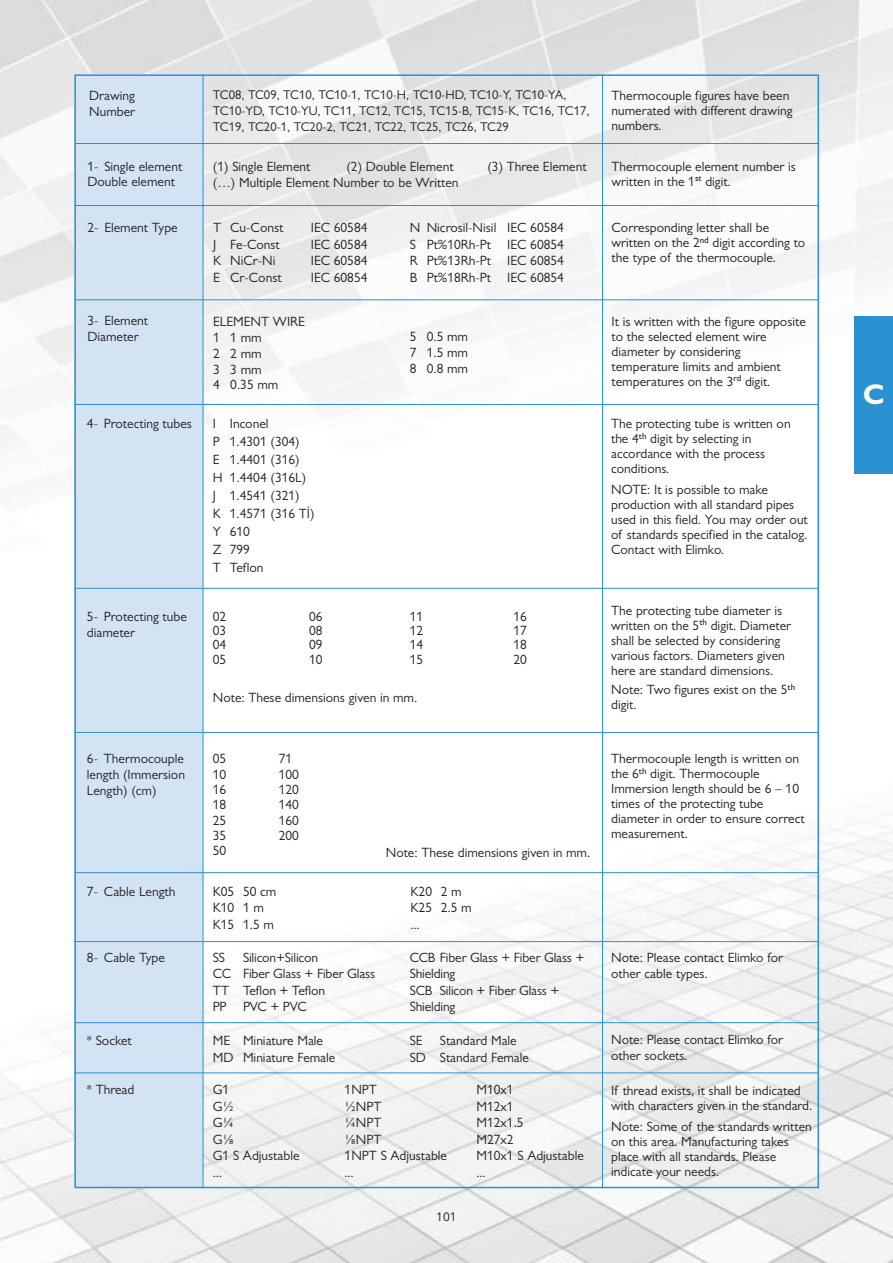
<style>
.page{position:relative;width:893px;height:1263px;background:#fff}
.page>*{position:absolute;margin:0;border:0;box-sizing:border-box;transform-origin:0 0}
.t1{font:700 28.5px "Gill Sans MT Pro";color:#fff}
.t2{font:13.5px/16.5px "Gill Sans MT Pro";color:#231f20}
.t3{font:12.75px/15.8px "Gill Sans MT Pro";color:#231f20}
.t4{font:12px "Open Sans";color:#231f20}
</style>
<div class="page">
<img style="left:0;top:0;width:893px;height:1263px">
<div style="left:855px;top:316px;width:38px;height:158px;background:#2a92d0"></div>
<svg style="left:0;top:232px;width:1px;height:151px"></svg>
<div style="left:74px;top:74px;width:129px;height:1114px;background:#d4e3f4"></div>
<hr style="left:75px;top:143px;width:744px;height:1px;background:#2a92d0">
<hr style="left:75px;top:205px;width:744px;height:1px;background:#2a92d0">
<hr style="left:75px;top:299px;width:744px;height:1px;background:#2a92d0">
<hr style="left:602px;top:74px;width:1px;height:1114px;background:#2a92d0">
<hr style="left:203px;top:74px;width:1px;height:1114px;background:#2a92d0">
<hr style="left:74px;top:732px;width:745px;height:1px;background:#2a92d0">
<hr style="left:74px;top:872px;width:745px;height:1px;background:#2a92d0">
<hr style="left:74px;top:588px;width:745px;height:1px;background:#2a92d0">
<hr style="left:74px;top:404px;width:745px;height:1px;background:#2a92d0">
<hr style="left:74px;top:941px;width:745px;height:1px;background:#2a92d0">
<hr style="left:74px;top:1022px;width:745px;height:1px;background:#2a92d0">
<hr style="left:74px;top:1072px;width:745px;height:1px;background:#2a92d0">
<p class="t2" style="left:89px;top:87px;width:48px;line-height:15.8px">Drawing<br>Number</p>
<p class="t3" style="left:213px;top:87px;width:378px">TC08, TC09, TC10, TC10-1, TC10-H, TC10-HD, TC10-Y, TC10-YA,<br>TC10-YD, TC10-YU, TC11, TC12, TC15, TC15-B, TC15-K, TC16, TC17,<br>TC19, TC20-1, TC20-2, TC21, TC22, TC25, TC26, TC29</p>
<p class="t2" style="left:612px;top:88px;width:182px;line-height:15px">Thermocouple figures have been numerated with different drawing numbers.</p>
<p class="t2" style="left:87px;top:158px;width:96px;line-height:15.8px">1- Single element<br>Double element</p>
<p class="t2" style="left:213px;top:158px;width:99px">(1) Single Element</p>
<p class="t2" style="left:346px;top:158px;width:109px">(2) Double Element</p>
<p class="t2" style="left:487px;top:158px;width:101px">(3) Three Element</p>
<p class="t2" style="left:612px;top:159px;width:186px;line-height:15px">Thermocouple element number is written in the 1<sup>st</sup> digit.</p>
<p class="t2" style="left:213px;top:174px;width:247px">(…) Multiple Element Number to be Written</p>
<p class="t2" style="left:87px;top:220px;width:92px">2- Element Type</p>
<p class="t2" style="left:213px;top:220px;width:72px">T Cu-Const</p>
<p class="t2" style="left:311px;top:220px;width:58px">IEC 60584</p>
<p class="t2" style="left:213px;top:236px;width:68px">J Fe-Const</p>
<p class="t2" style="left:311px;top:236px;width:58px">IEC 60584</p>
<p class="t2" style="left:213px;top:253px;width:64px">K NiCr-Ni</p>
<p class="t2" style="left:311px;top:253px;width:58px">IEC 60584</p>
<p class="t2" style="left:213px;top:269px;width:70px">E Cr-Const</p>
<p class="t2" style="left:311px;top:269px;width:58px">IEC 60854</p>
<p class="t2" style="left:213px;top:313px;width:93px;line-height:15.9px">ELEMENT WIRE<br>1 1 mm<br>2 2 mm<br>3 3 mm<br>4 0.35 mm</p>
<p class="t2" style="left:87px;top:312px;width:62px;line-height:15.8px">3- Element<br>Diameter</p>
<p class="t2" style="left:87px;top:415px;width:106px">4- Protecting tubes</p>
<p class="t2" style="left:213px;top:414px;width:103px;line-height:18px">I Inconel<br>P 1.4301 (304)<br>E 1.4401 (316)<br>H 1.4404 (316L)<br>J 1.4541 (321)<br>K 1.4571 (316 Tİ)<br>Y 610<br>Z 799<br>T Teflon</p>
<p class="t2" style="left:410px;top:220px;width:156px;text-align:justify">N Nicrosil-Nisil IEC 60584<br>S Pt%10Rh-Pt IEC 60854<br>R Pt%13Rh-Pt IEC 60854<br>B Pt%18Rh-Pt IEC 60854</p>
<p class="t2" style="left:612px;top:220px;width:195px;line-height:15px">Corresponding letter shall be written on the 2<sup>nd</sup> digit according to the type of the thermocouple.</p>
<p class="t2" style="left:612px;top:313px;width:196px;line-height:15px">It is written with the figure opposite to the selected element wire diameter by considering temperature limits and ambient temperatures on the 3<sup>rd</sup> digit.</p>
<p class="t2" style="left:410px;top:329px;width:60px;line-height:15.8px;text-align:justify">5 0.5 mm 7 1.5 mm 8 0.8 mm</p>
<p class="t2" style="left:611px;top:416px;width:181px;line-height:15px">The protecting tube is written on the 4<sup>th</sup> digit by selecting in accordance with the process conditions.</p>
<p class="t2" style="left:611px;top:482px;width:198px;line-height:15px">NOTE: It is possible to make production with all standard pipes used in this field. You may order out of standards specified in the catalog.<br>Contact with Elimko.</p>
<p class="t2" style="left:87px;top:608px;width:101px;line-height:15.8px">5- Protecting tube diameter</p>
<p class="t2" style="left:611px;top:603px;width:182px;line-height:15px">The protecting tube diameter is written on the 5<sup>th</sup> digit. Diameter shall be selected by considering various factors. Diameters given here are standard dimensions.</p>
<p class="t2" style="left:611px;top:682px;width:186px;line-height:15px">Note: Two figures exist on the 5<sup>th </sup>digit.</p>
<p class="t2" style="left:213px;top:609px;width:15px;line-height:14.2px;text-align:justify">02<br>03<br>04<br>05</p>
<p class="t2" style="left:309px;top:609px;width:15px;line-height:14.2px;text-align:justify">06<br>08<br>09<br>10</p>
<p class="t2" style="left:410px;top:609px;width:15px;line-height:14.2px;text-align:justify">11<br>12<br>14<br>15</p>
<p class="t2" style="left:513px;top:609px;width:15px;line-height:14.2px;text-align:justify">16<br>17<br>18<br>20</p>
<p class="t2" style="left:213px;top:689px;width:206px">Note: These dimensions given in mm.</p>
<p class="t2" style="left:87px;top:751px;width:100px;line-height:15.8px;text-align:justify">6- Thermocouple length (Immersion Length) (cm)</p>
<p class="t2" style="left:213px;top:751px;width:15px;line-height:15.3px;text-align:justify">05<br>10<br>16<br>18<br>25<br>35<br>50</p>
<p class="t2" style="left:279px;top:751px;width:22px;line-height:15.3px">71<br>100<br>120<br>140<br>160<br>200</p>
<p class="t2" style="left:386px;top:844px;width:206px">Note: These dimensions given in mm.</p>
<p class="t2" style="left:611px;top:751px;width:195px;line-height:15px">Thermocouple length is written on the 6<sup>th</sup> digit. Thermocouple<br>Immersion length should be 6 – 10 times of the protecting tube diameter in order to ensure correct measurement.</p>
<p class="t2" style="left:87px;top:883px;width:90px">7- Cable Length</p>
<p class="t2" style="left:87px;top:949px;width:80px">8- Cable Type</p>
<p class="t2" style="left:87px;top:1032px;width:46px">* Socket</p>
<p class="t2" style="left:87px;top:1081px;width:49px">* Thread</p>
<p class="t2" style="left:213px;top:883px;width:65px">K05 50 cm<br>K10 1 m<br>K15 1.5 m</p>
<p class="t2" style="left:213px;top:949px;width:14px">SS</p>
<p class="t2" style="left:411px;top:883px;width:63px">K20 2 m<br>K25 2.5 m ...</p>
<p class="t2" style="left:410px;top:949px;width:176px">CCB Fiber Glass + Fiber Glass +<br>Shielding<br>SCB Silicon + Fiber Glass +<br>Shielding</p>
<p class="t2" style="left:213px;top:949px;width:164px;text-indent:30px">Silicon+Silicon<br>CC Fiber Glass + Fiber Glass<br>TT Teflon + Teflon<br>PP PVC + PVC</p>
<p class="t2" style="left:213px;top:1032px;width:124px">ME Miniature Male<br>MD Miniature Female</p>
<p class="t2" style="left:213px;top:1081px;width:88px">G1<br>G½<br>G¼<br>G⅛<br>G1 S Adjustable ...</p>
<p class="t2" style="left:345px;top:1081px;width:104px">1NPT<br>½NPT<br>¼NPT<br>⅛NPT<br>1NPT S Adjustable ...</p>
<p class="t2" style="left:476px;top:1081px;width:109px">M10x1<br>M12x1<br>M12x1.5<br>M27x2<br>M10x1 S Adjustable ...</p>
<p class="t2" style="left:410px;top:1032px;width:14px">SE</p>
<p class="t2" style="left:410px;top:1032px;width:121px;text-indent:30px">Standard Male<br>SD Standard Female</p>
<p class="t2" style="left:611px;top:949px;width:174px">Note: Please contact Elimko for other cable types.</p>
<p class="t2" style="left:611px;top:1031px;width:174px">Note: Please contact Elimko for other sockets.</p>
<p class="t2" style="left:611px;top:1083px;width:203px;line-height:15px">If thread exists, it shall be indicated with characters given in the standard.</p>
<p class="t2" style="left:611px;top:1119px;width:202px;line-height:15px">Note: Some of the standards written on this area. Manufacturing takes place with all standards. Please indicate your needs.</p>
<p class="t4" style="left:436px;top:1208px;width:22px">101</p>
<h1 class="t1" style="left:863px;top:377px;width:23px">C</h1>
</div>
